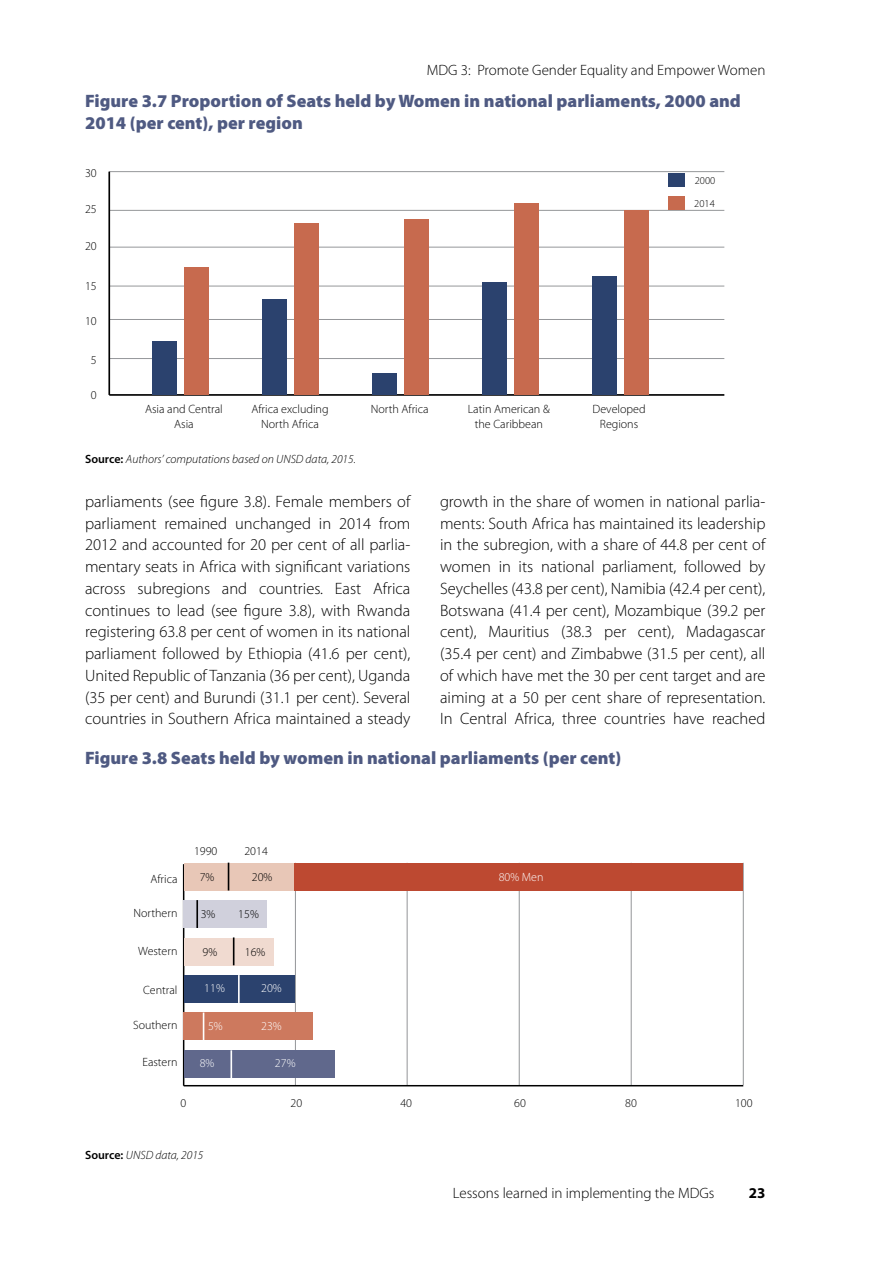
<style>
.page{position:relative;width:893px;height:1263px;background:#fff}
.page>*{position:absolute;margin:0;border:0;box-sizing:border-box;transform-origin:0 0}
.t1{font:900 18px/21.8px "Myriad Pro";color:#4f5a82}
.t2{font:300 16.5px/21.8px "Myriad Pro";color:#000;text-align:justify}
.t3{font:300 15px "Myriad Pro";color:#000}
.t4{font:700 15px "Myriad Pro";color:#000}
.t5{font:300 12px/14.4px "Myriad Pro";color:#000;text-align:center}
.t6{font:italic 300 12px "Myriad Pro";color:#000}
.t7{font:300 12px "Myriad Pro";color:#fff}
.t8{font:300 10.5px "Myriad Pro";color:#000}
.s1{font-weight:600;font-style:normal}
</style>
<div class="page">
<hr style="left:109px;top:171px;width:615px;height:1px;background:#95979a">
<hr style="left:109px;top:210px;width:615px;height:1px;background:#95979a">
<hr style="left:109px;top:247px;width:615px;height:1px;background:#95979a">
<hr style="left:109px;top:286px;width:615px;height:1px;background:#95979a">
<hr style="left:109px;top:319px;width:615px;height:1px;background:#95979a">
<hr style="left:109px;top:358px;width:615px;height:1px;background:#95979a">
<hr style="left:109px;top:394px;width:615px;height:2px;background:#000">
<div style="left:152px;top:341px;width:25px;height:54px;background:#2b426e"></div>
<div style="left:184px;top:267px;width:25px;height:128px;background:#c76a4e"></div>
<div style="left:262px;top:300px;width:25px;height:95px;background:#2b426e"></div>
<div style="left:294px;top:223px;width:25px;height:172px;background:#c76a4e"></div>
<div style="left:372px;top:373px;width:25px;height:22px;background:#2b426e"></div>
<div style="left:404px;top:219px;width:25px;height:176px;background:#c76a4e"></div>
<div style="left:482px;top:283px;width:25px;height:112px;background:#2b426e"></div>
<div style="left:514px;top:203px;width:25px;height:192px;background:#c76a4e"></div>
<div style="left:592px;top:277px;width:25px;height:118px;background:#2b426e"></div>
<div style="left:624px;top:210px;width:24px;height:185px;background:#c76a4e"></div>
<div style="left:668px;top:173px;width:17px;height:14px;background:#2b426e"></div>
<div style="left:668px;top:196px;width:17px;height:14px;background:#c76a4e"></div>
<hr style="left:108px;top:172px;width:2px;height:223px;background:#000">
<hr style="left:743px;top:863px;width:1px;height:222px;background:#939598">
<hr style="left:631px;top:863px;width:1px;height:222px;background:#939598">
<hr style="left:519px;top:863px;width:1px;height:222px;background:#939598">
<hr style="left:407px;top:863px;width:1px;height:222px;background:#939598">
<hr style="left:295px;top:863px;width:1px;height:222px;background:#939598">
<hr style="left:184px;top:1085px;width:559px;height:1px;background:#000">
<hr style="left:183px;top:864px;width:1px;height:222px;background:#000">
<div style="left:184px;top:863px;width:111px;height:27px;background:#e8c7b7"></div>
<div style="left:184px;top:900px;width:83px;height:28px;background:#d0d0dc"></div>
<div style="left:184px;top:937px;width:89px;height:28px;background:#f0dad0"></div>
<div style="left:184px;top:975px;width:111px;height:28px;background:#2b426e"></div>
<div style="left:184px;top:1012px;width:129px;height:28px;background:#cd795e"></div>
<div style="left:184px;top:1050px;width:151px;height:28px;background:#60688c"></div>
<div style="left:295px;top:863px;width:448px;height:27px;background:#bd4931"></div>
<svg style="left:228px;top:863px;width:1px;height:27px"></svg>
<hr style="left:196px;top:900px;width:2px;height:28px;background:#000">
<svg style="left:233px;top:937px;width:1px;height:28px"></svg>
<hr style="left:238px;top:975px;width:2px;height:28px;background:#fff">
<svg style="left:203px;top:1012px;width:1px;height:28px"></svg>
<hr style="left:230px;top:1050px;width:2px;height:28px;background:#fff">
<p class="t3" style="left:427px;top:61px;width:340px">MDG 3: Promote Gender Equality and Empower Women</p>
<p class="t1" style="left:85px;top:89px;width:657px">Figure 3.7 Proportion of Seats held by Women in national parliaments, 2000 and<br>2014 (per cent), per region</p>
<p class="t5" style="left:85px;top:165px;width:13px">30</p>
<p class="t5" style="left:85px;top:202px;width:13px">25</p>
<p class="t5" style="left:85px;top:239px;width:13px">20</p>
<p class="t5" style="left:85px;top:279px;width:13px">15</p>
<p class="t5" style="left:85px;top:314px;width:13px">10</p>
<p class="t5" style="left:91px;top:352px;width:7px">5</p>
<p class="t5" style="left:91px;top:388px;width:7px">0</p>
<p class="t5" style="left:145px;top:402px;width:79px">Asia and Central<br>Asia</p>
<p class="t5" style="left:251px;top:402px;width:79px">Africa excluding<br>North Africa</p>
<p class="t5" style="left:371px;top:402px;width:59px">North Africa</p>
<p class="t5" style="left:468px;top:402px;width:83px">Latin American &amp; the Caribbean</p>
<p class="t5" style="left:593px;top:402px;width:55px">Developed<br>Regions</p>
<p class="t6" style="left:85px;top:452px;width:272px"><span class="s1">Source:</span> Authors’ computations based on UNSD data, 2015.</p>
<p class="t8" style="left:695px;top:174px;width:22px">2000</p>
<p class="t8" style="left:694px;top:197px;width:22px">2014</p>
<p class="t2" style="left:85px;top:490px;width:327px">parliaments (see figure 3.8). Female members of parliament remained unchanged in 2014 from 2012 and accounted for 20 per cent of all parlia&shy;mentary seats in Africa with significant variations across subregions and countries. East Africa continues to lead (see figure 3.8), with Rwanda registering 63.8 per cent of women in its national parliament followed by Ethiopia (41.6 per cent), United Republic of Tanzania (36 per cent), Uganda (35 per cent) and Burundi (31.1 per cent). Several countries in Southern Africa maintained a steady</p>
<p class="t2" style="left:440px;top:490px;width:327px">growth in the share of women in national parlia&shy;ments: South Africa has maintained its leadership in the subregion, with a share of 44.8 per cent of women in its national parliament, followed by Seychelles (43.8 per cent), Namibia (42.4 per cent), Botswana (41.4 per cent), Mozambique (39.2 per cent), Mauritius (38.3 per cent), Madagascar (35.4 per cent) and Zimbabwe (31.5 per cent), all of which have met the 30 per cent target and are aiming at a 50 per cent share of representation.<br>In Central Africa, three countries have reached</p>
<p class="t1" style="left:85px;top:747px;width:538px">Figure 3.8 Seats held by women in national parliaments (per cent)</p>
<p class="t5" style="left:150px;top:871px;width:29px">Africa</p>
<p class="t5" style="left:134px;top:906px;width:45px">Northern</p>
<p class="t5" style="left:138px;top:944px;width:41px">Western</p>
<p class="t5" style="left:143px;top:982px;width:36px">Central</p>
<p class="t5" style="left:133px;top:1018px;width:46px">Southern</p>
<p class="t5" style="left:142px;top:1055px;width:37px">Eastern</p>
<p class="t5" style="left:194px;top:843px;width:25px">1990</p>
<p class="t5" style="left:244px;top:843px;width:25px">2014</p>
<p class="t5" style="left:200px;top:870px;width:16px">7%</p>
<p class="t5" style="left:201px;top:907px;width:16px">3%</p>
<p class="t5" style="left:203px;top:945px;width:16px">9%</p>
<p class="t5" style="left:252px;top:870px;width:22px">20%</p>
<p class="t7" style="left:499px;top:870px;width:46px">80% Men</p>
<p class="t5" style="left:238px;top:907px;width:22px">15%</p>
<p class="t5" style="left:245px;top:945px;width:22px">16%</p>
<p class="t7" style="left:204px;top:981px;width:22px">11%</p>
<p class="t7" style="left:261px;top:981px;width:22px">20%</p>
<p class="t7" style="left:208px;top:1019px;width:16px">5%</p>
<p class="t7" style="left:261px;top:1019px;width:22px">23%</p>
<p class="t7" style="left:200px;top:1056px;width:16px">8%</p>
<p class="t7" style="left:275px;top:1056px;width:22px">27%</p>
<p class="t5" style="left:180px;top:1095px;width:7px">0</p>
<p class="t5" style="left:291px;top:1095px;width:13px">20</p>
<p class="t5" style="left:400px;top:1095px;width:13px">40</p>
<p class="t5" style="left:514px;top:1095px;width:13px">60</p>
<p class="t5" style="left:625px;top:1095px;width:13px">80</p>
<p class="t5" style="left:735px;top:1095px;width:19px">100</p>
<p class="t6" style="left:85px;top:1148px;width:120px"><span class="s1">Source:</span> UNSD data, 2015</p>
<p class="t3" style="left:453px;top:1184px;width:263px">Lessons learned in implementing the MDGs</p>
<p class="t4" style="left:749px;top:1183px;width:18px">23</p>
</div>
